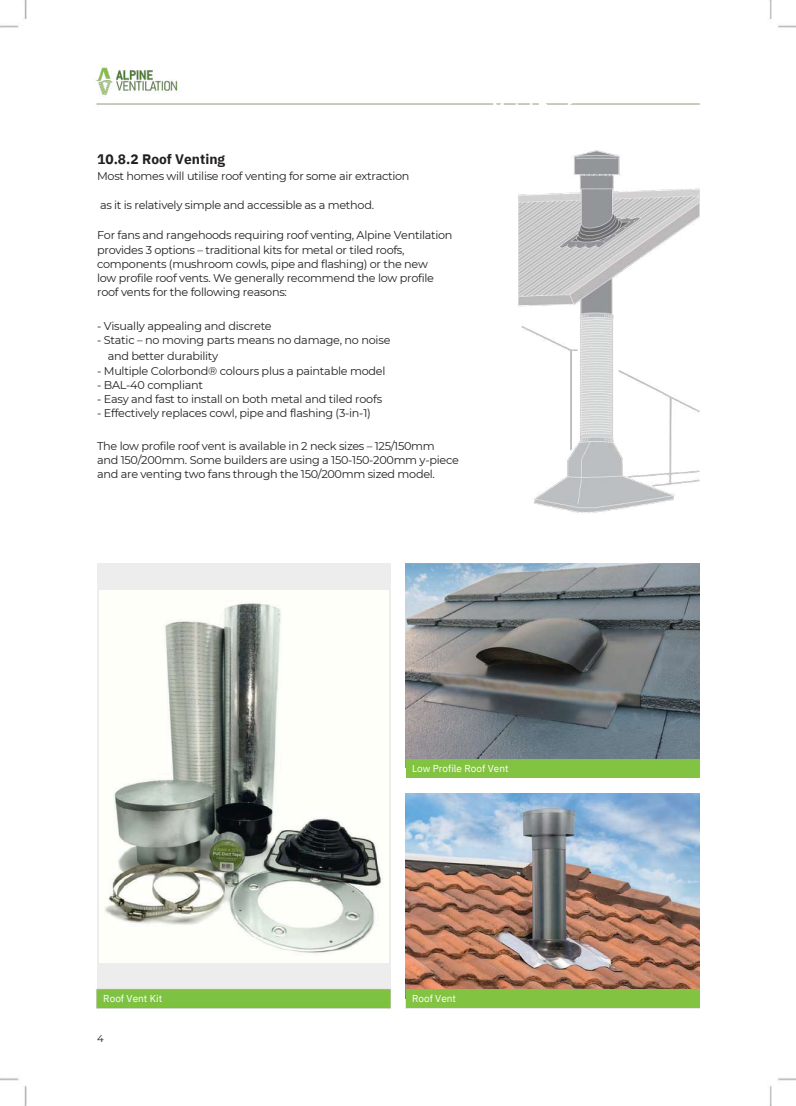
<style>
.page{position:relative;width:796px;height:1106px;background:#fff}
.page>*{position:absolute;margin:0;border:0;box-sizing:border-box;transform-origin:0 0}
.t1{font:700 15.88px "IBM Plex Sans";color:#fff}
.t2{font:700 13.75px "IBM Plex Sans";color:#231f20}
.t3{font:11.25px/14px "Montserrat";letter-spacing:-.025em;color:#231f20}
.t4{font:10px "IBM Plex Sans";color:#fff}
.t5{font:10px "Montserrat";color:#231f20}
</style>
<div class="page">
<img style="left:0;top:0;width:796px;height:1105px">
<p class="t2" style="left:97px;top:150px;width:130px">10.8.2 Roof Venting</p>
<p class="t3" style="left:97px;top:169px;width:314px">Most homes will utilise roof venting for some air extraction</p>
<p class="t3" style="left:100px;top:198px;width:275px">as it is relatively simple and accessible as a method.</p>
<p class="t3" style="left:97px;top:228px;width:357px">For fans and rangehoods requiring roof venting, Alpine Ventilation provides 3 options – traditional kits for metal or tiled roofs, components (mushroom cowls, pipe and flashing) or the new<br>low profile roof vents. We generally recommend the low profile roof vents for the following reasons:</p>
<p class="t3" style="left:97px;top:318px;width:176px">- Visually appealing and discrete</p>
<p class="t3" style="left:108px;top:331px;width:284px;line-height:15.9px;text-indent:-11px">- Static – no moving parts means no damage, no noise and better durability</p>
<p class="t3" style="left:97px;top:363px;width:290px">- Multiple Colorbond® colours plus a paintable model</p>
<p class="t3" style="left:97px;top:377px;width:107px">- BAL-40 compliant</p>
<p class="t3" style="left:97px;top:391px;width:287px">- Easy and fast to install on both metal and tiled roofs</p>
<p class="t3" style="left:97px;top:405px;width:275px">- Effectively replaces cowl, pipe and flashing (3-in-1)</p>
<p class="t3" style="left:97px;top:438px;width:363px">The low profile roof vent is available in 2 neck sizes – 125/150mm and 150/200mm. Some builders are using a 150-150-200mm y-piece and are venting two fans through the 150/200mm sized model.</p>
<h1 class="t1" style="left:492px;top:97px;width:81px">Metal Roof</h1>
<p class="t4" style="left:412px;top:761px;width:98px">Low Profile Roof Vent</p>
<p class="t4" style="left:103px;top:991px;width:60px">Roof Vent Kit</p>
<p class="t4" style="left:412px;top:991px;width:46px">Roof Vent</p>
<p class="t5" style="left:97px;top:1031px;width:8px">4</p>
</div>
